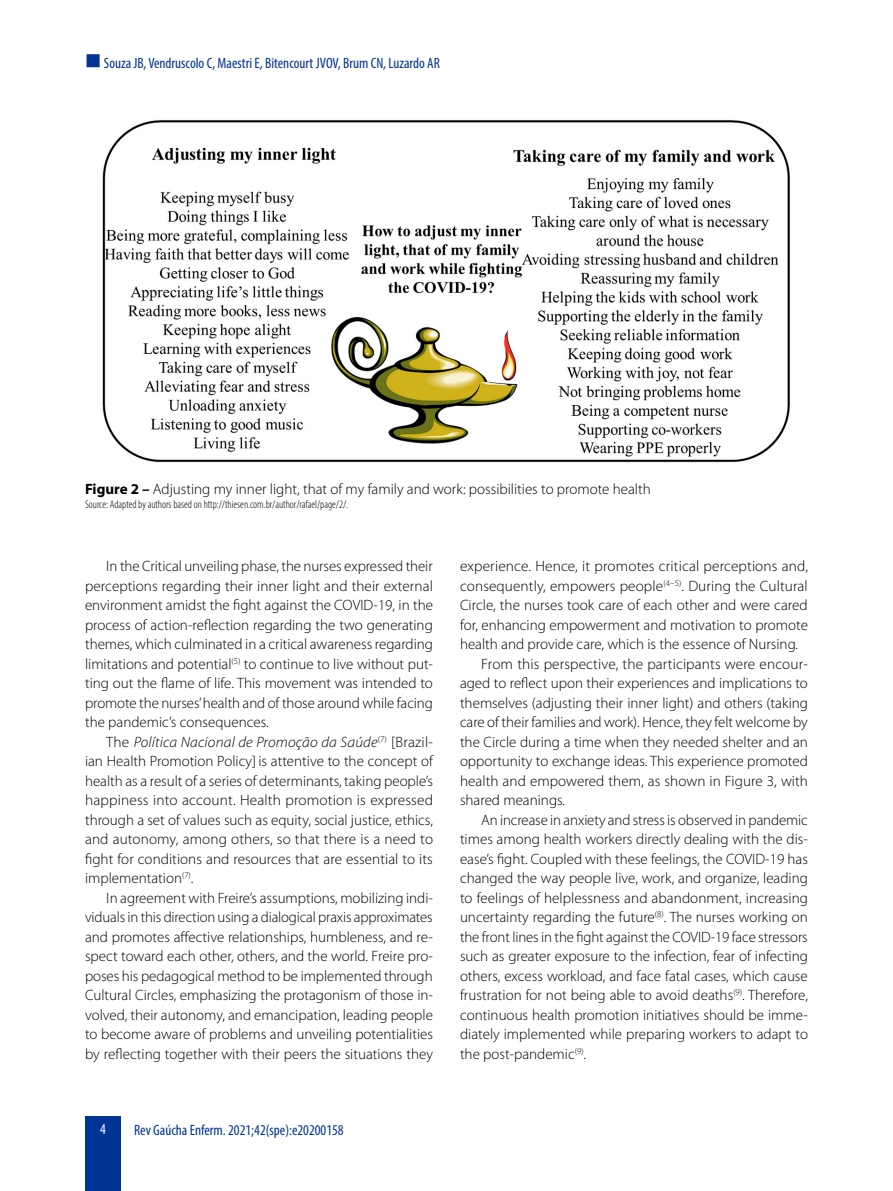
<style>
.page{position:relative;width:893px;height:1191px;background:#fff}
.page>*{position:absolute;margin:0;border:0;box-sizing:border-box;transform-origin:0 0}
.t1{font:300 15px/19.5px "Myriad Pro";color:#000;text-align:justify}
.t2{font:condensed 15px "Myriad Pro";color:#003595}
.t3{font:condensed 15px "Myriad Pro";color:#fff}
.t4{font:300 condensed 11.25px "Myriad Pro";color:#000}
.s1{font-weight:700}
.s2{font-style:italic}
</style>
<div class="page">
<div style="left:85px;top:1116px;width:36px;height:75px;background:#003595"></div>
<img style="left:102px;top:120px;width:688px;height:343px">
<p class="t2" style="left:104px;top:54px;width:337px">Souza JB, Vendruscolo C, Maestri E, Bitencourt JVOV, Brum CN, Luzardo AR</p>
<p class="t1" style="left:85px;top:479px;width:567px"><span class="s1">Figure 2 –</span> Adjusting my inner light, that of my family and work: possibilities to promote health</p>
<p class="t4" style="left:85px;top:497px;width:265px">Source: Adapted by authors based on http://thiesen.com.br/author/rafael/page/2/.</p>
<p class="t1" style="left:85px;top:556px;width:350px;text-indent:21px">In the Critical unveiling phase, the nurses expressed their perceptions regarding their inner light and their external environment amidst the fight against the COVID-19, in the process of action-reflection regarding the two generating themes, which culminated in a critical awareness regarding limitations and potential<sup>(5)</sup> to continue to live without put&shy;ting out the flame of life. This movement was intended to promote the nurses’ health and of those around while facing the pandemic’s consequences.</p>
<p class="t1" style="left:85px;top:731px;width:350px;text-indent:21px">The <span class="s2">Política Nacional de Promoção da Saúde</span><sup>(7)</sup> [Brazil&shy;ian Health Promotion Policy] is attentive to the concept of health as a result of a series of determinants, taking people’s happiness into account. Health promotion is expressed through a set of values such as equity, social justice, ethics, and autonomy, among others, so that there is a need to fight for conditions and resources that are essential to its implementation<sup>(7)</sup>.</p>
<p class="t1" style="left:85px;top:887px;width:350px;text-indent:21px">In agreement with Freire’s assumptions, mobilizing indi&shy;viduals in this direction using a dialogical praxis approximates and promotes affective relationships, humbleness, and re&shy;spect toward each other, others, and the world. Freire pro&shy;poses his pedagogical method to be implemented through Cultural Circles, emphasizing the protagonism of those in&shy;volved, their autonomy, and emancipation, leading people to become aware of problems and unveiling potentialities by reflecting together with their peers the situations they</p>
<p class="t3" style="left:100px;top:1120px;width:7px">4</p>
<p class="t2" style="left:134px;top:1121px;width:211px">Rev Gaúcha Enferm. 2021;42(spe):e20200158</p>
<p class="t1" style="left:460px;top:556px;width:350px">experience. Hence, it promotes critical perceptions and,</p>
<p class="t1" style="left:460px;top:575px;width:349px">consequently, empowers people<sup>(4–5)</sup>. During the Cultural</p>
<p class="t1" style="left:460px;top:595px;width:349px">Circle, the nurses took care of each other and were cared</p>
<p class="t1" style="left:460px;top:614px;width:349px">for, enhancing empowerment and motivation to promote</p>
<p class="t1" style="left:460px;top:634px;width:340px">health and provide care, which is the essence of Nursing.</p>
<p class="t1" style="left:481px;top:653px;width:328px">From this perspective, the participants were encour-</p>
<p class="t1" style="left:460px;top:673px;width:349px">aged to reflect upon their experiences and implications to</p>
<p class="t1" style="left:460px;top:692px;width:350px">themselves (adjusting their inner light) and others (taking</p>
<p class="t1" style="left:460px;top:712px;width:349px">care of their families and work). Hence, they felt welcome by</p>
<p class="t1" style="left:460px;top:731px;width:349px">the Circle during a time when they needed shelter and an</p>
<p class="t1" style="left:460px;top:751px;width:349px">opportunity to exchange ideas. This experience promoted</p>
<p class="t1" style="left:460px;top:770px;width:349px">health and empowered them, as shown in Figure 3, with</p>
<p class="t1" style="left:460px;top:790px;width:107px">shared meanings.</p>
<p class="t1" style="left:481px;top:809px;width:328px">An increase in anxiety and stress is observed in pandemic</p>
<p class="t1" style="left:460px;top:829px;width:349px">times among health workers directly dealing with the dis-</p>
<p class="t1" style="left:460px;top:848px;width:349px">ease’s fight. Coupled with these feelings, the COVID-19 has</p>
<p class="t1" style="left:460px;top:868px;width:349px">changed the way people live, work, and organize, leading</p>
<p class="t1" style="left:460px;top:887px;width:350px">to feelings of helplessness and abandonment, increasing</p>
<p class="t1" style="left:460px;top:907px;width:349px">uncertainty regarding the future<sup>(8)</sup>. The nurses working on</p>
<p class="t1" style="left:460px;top:926px;width:349px">the front lines in the fight against the COVID-19 face stressors</p>
<p class="t1" style="left:460px;top:946px;width:349px">such as greater exposure to the infection, fear of infecting</p>
<p class="t1" style="left:460px;top:965px;width:349px">others, excess workload, and face fatal cases, which cause</p>
<p class="t1" style="left:460px;top:985px;width:349px">frustration for not being able to avoid deaths<sup>(9)</sup>. Therefore,</p>
<p class="t1" style="left:460px;top:1004px;width:349px">continuous health promotion initiatives should be imme-</p>
<p class="t1" style="left:460px;top:1024px;width:350px">diately implemented while preparing workers to adapt to</p>
<p class="t1" style="left:460px;top:1043px;width:128px">the post-pandemic<sup>(9)</sup>.</p>
</div>
